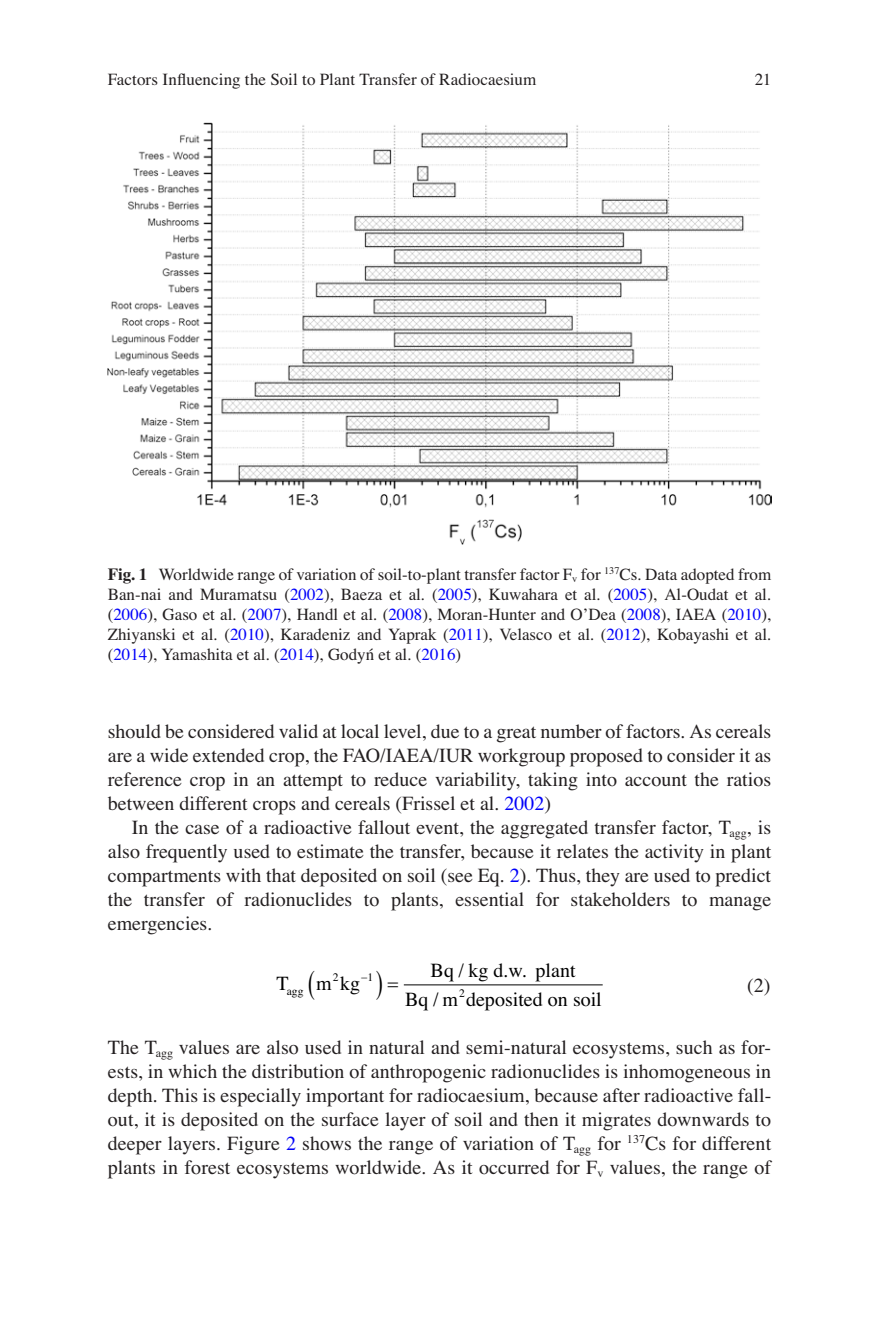
<style>
.page{position:relative;width:879px;height:1333px;background:#fff}
.page>*{position:absolute;margin:0;border:0;box-sizing:border-box;transform-origin:0 0}
.t1{font:20px/24px "Ntpqxg Times";color:#231f20;text-align:justify}
.t2{font:20px/28.8px "Tfmkyt Times";color:#000;text-align:center}
.t3{font:17px/20px "Ntpqxg Times";color:#231f20;text-align:justify}
.t4{font:17px "Bhwvyr Times";letter-spacing:.005em;color:#231f20}
.t5{font:11.6px "Tfmkyt Times";color:#000}
.s1{font-family:"Gyjpyf Times";font-weight:700}
.s2{color:#0000fa}
.s3{font-family:"Ggknfg STIX General"}
</style>
<div class="page">
<hr style="left:404px;top:984px;width:199px;height:1px;background:#000">
<img style="left:108px;top:122px;width:663px;height:422px">
<p class="t4" style="left:108px;top:72px;width:430px">Factors Influencing the Soil to Plant Transfer of Radiocaesium</p>
<p class="t3" style="left:755px;top:71px;width:18px">21</p>
<p class="t3" style="left:108px;top:565px;width:665px"><span class="s1">Fig. 1</span> Worldwide range of variation of soil-to-plant transfer factor F<sub>v</sub> for <sup>137</sup>Cs. Data adopted from Ban-nai and Muramatsu (<span class="s2">2002</span>), Baeza et al. (<span class="s2">2005</span>), Kuwahara et al. (<span class="s2">2005</span>), Al-Oudat et al. (<span class="s2">2006</span>), Gaso et al. (<span class="s2">2007</span>), Handl et al. (<span class="s2">2008</span>), Moran-Hunter and O’Dea (<span class="s2">2008</span>), IAEA (<span class="s2">2010</span>), Zhiyanski et al. (<span class="s2">2010</span>), Karadeniz and Yaprak (<span class="s2">2011</span>), Velasco et al. (<span class="s2">2012</span>), Kobayashi et al. (<span class="s2">2014</span>), Yamashita et al. (<span class="s2">2014</span>), Gody<span class="s3">ń</span> et al. (<span class="s2">2016</span>)</p>
<p class="t1" style="left:108px;top:720px;width:665px">should be considered valid at local level, due to a great number of factors. As cereals are a wide extended crop, the FAO/IAEA/IUR workgroup proposed to consider it as reference crop in an attempt to reduce variability, taking into account the ratios between different crops and cereals (Frissel et al. <span class="s2">2002</span>)</p>
<p class="t1" style="left:108px;top:816px;width:665px;text-indent:24px">In the case of a radioactive fallout event, the aggregated transfer factor, T<sub>agg</sub>, is also frequently used to estimate the transfer, because it relates the activity in plant compartments with that deposited on soil (see Eq. <span class="s2">2</span>). Thus, they are used to predict the transfer of radionuclides to plants, essential for stakeholders to manage emergencies.</p>
<p class="t5" style="left:333px;top:972px;width:7px">2</p>
<p class="t5" style="left:367px;top:972px;width:7px">1</p>
<p class="t2" style="left:276px;top:970px;width:14px">T</p>
<p class="t2" style="left:316px;top:970px;width:46px">m kg</p>
<p class="t5" style="left:287px;top:986px;width:18px">agg</p>
<p class="t2" style="left:405px;top:957px;width:198px">Bq kg d w plant<br>Bq m deposited on soil</p>
<p class="t2" style="left:458px;top:957px;width:7px">/</p>
<p class="t2" style="left:503px;top:957px;width:25px">. .</p>
<p class="t5" style="left:459px;top:988px;width:7px">2</p>
<p class="t2" style="left:433px;top:986px;width:7px">/</p>
<p class="t1" style="left:747px;top:974px;width:25px">(2)</p>
<p class="t1" style="left:108px;top:1036px;width:665px">The T<sub>agg</sub> values are also used in natural and semi-natural ecosystems, such as for&shy;ests, in which the distribution of anthropogenic radionuclides is inhomogeneous in depth. This is especially important for radiocaesium, because after radioactive fall&shy;out, it is deposited on the surface layer of soil and then it migrates downwards to deeper layers. Figure <span class="s2">2</span> shows the range of variation of T<sub>agg</sub> for <sup>137</sup>Cs for different plants in forest ecosystems worldwide. As it occurred for F<sub>v</sub> values, the range of</p>
</div>
